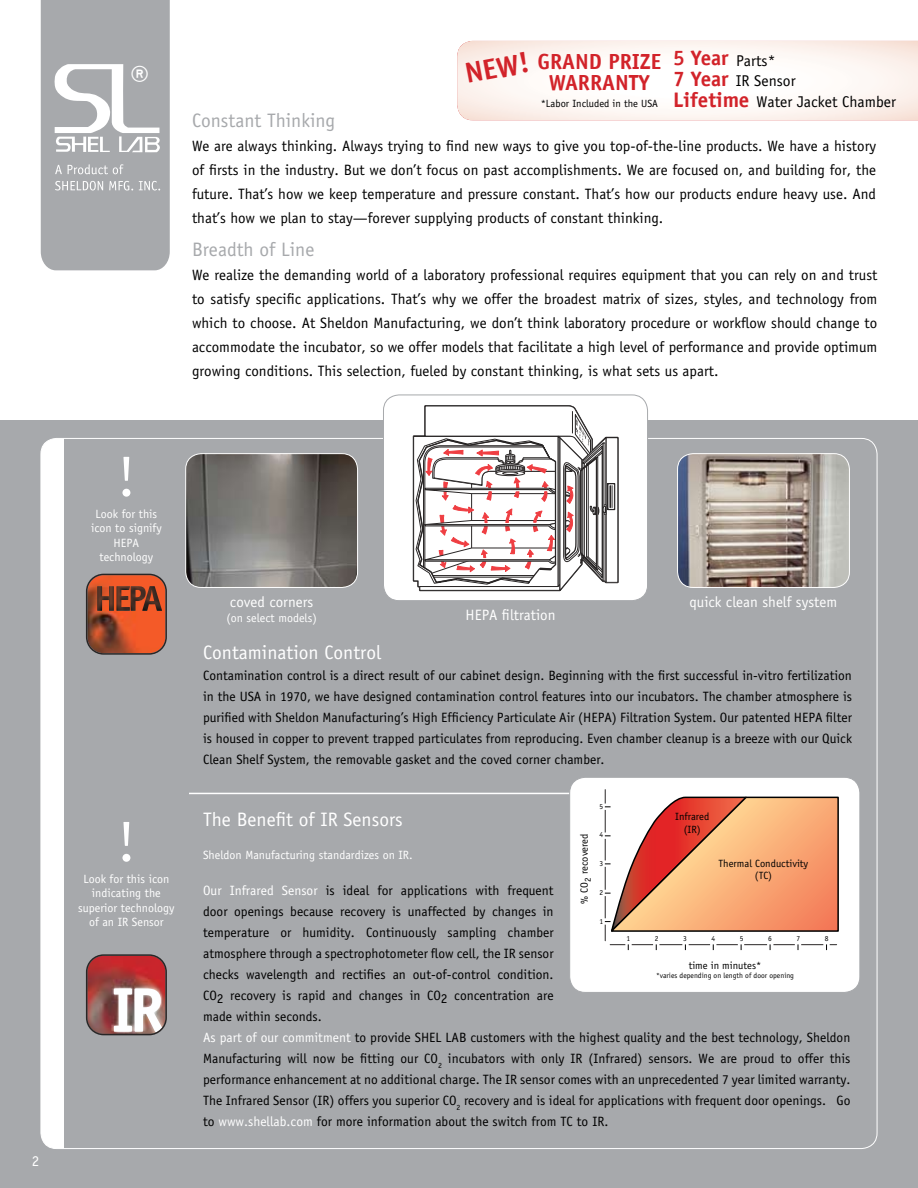
<style>
.page{position:relative;width:918px;height:1188px;background:#fff}
.page>*{position:absolute;margin:0;border:0;box-sizing:border-box;transform-origin:0 0}
.t1{font:57px "Officina Sans";color:#fff}
.t2{font:700 34.5px "Officina Sans";color:#fff}
.t3{font:700 28.8px "Officina Sans";color:#d2232a}
.t4{font:700 21.9px "Officina Sans";letter-spacing:-.005em;color:#d2232a}
.t5{font:19.5px "Officina Sans";color:#fff}
.t6{font:19.5px "Officina Sans";color:#a7a9ac}
.t7{font:15.6px/20.7px "Officina Sans";color:#000}
.t8{font:15px/24px "Officina Sans";color:#000;text-align:justify}
.t9{font:15px "Officina Sans";color:#fff}
.t10{font:13.5px/21px "Officina Sans";color:#000;text-align:justify}
.t11{font:12px/14.4px "Officina Sans";color:#fff;text-align:center}
.t12{font:10.5px/12.6px "Officina Sans";color:#000;text-align:center}
.t13{font:7.5px "Officina Sans";color:#000}
.s1{font-weight:700;font-size:21px;color:#d2232a}
.s2{font-size:15.6px}
.s3{color:#fff}
</style>
<div class="page">
<div style="left:0;top:420px;width:918px;height:768px;background:#a7a9ac"></div>
<div style="left:41px;top:438px;width:23px;height:711px;background:#fff"></div>
<svg style="left:40px;top:0;width:130px;height:271px"></svg>
<svg style="left:86px;top:574px;width:81px;height:81px"></svg>
<img style="left:186px;top:454px;width:172px;height:133px;border-radius:16px">
<div style="left:185px;top:453px;width:173px;height:135px;border:1px solid #fff;border-radius:16px"></div>
<div style="left:383px;top:395px;width:265px;height:206px;background:#fff;border-radius:16px"></div>
<div style="left:383px;top:395px;width:265px;height:206px;border:1px solid #a7a9ac;border-radius:16px"></div>
<img style="left:678px;top:454px;width:171px;height:133px;border-radius:16px">
<div style="left:677px;top:453px;width:173px;height:135px;border:1px solid #fff;border-radius:16px"></div>
<img style="left:86px;top:954px;width:81px;height:81px">
<hr style="left:189px;top:793px;width:666px;height:1px;background:#fff">
<svg style="left:413px;top:405px;width:206px;height:186px"></svg>
<div style="left:570px;top:777px;width:290px;height:215px;background:#fff;border-radius:16px"></div>
<div style="left:569px;top:777px;width:291px;height:216px;border:1px solid #a7a9ac;border-radius:16px"></div>
<hr style="left:610px;top:944px;width:227px;height:1px;background:#292626">
<svg style="left:625px;top:944px;width:7px;height:6px"></svg>
<svg style="left:653px;top:944px;width:6px;height:6px"></svg>
<svg style="left:682px;top:944px;width:7px;height:6px"></svg>
<svg style="left:710px;top:944px;width:6px;height:6px"></svg>
<svg style="left:738px;top:944px;width:6px;height:6px"></svg>
<svg style="left:767px;top:944px;width:6px;height:6px"></svg>
<svg style="left:795px;top:944px;width:6px;height:6px"></svg>
<svg style="left:823px;top:944px;width:7px;height:6px"></svg>
<hr style="left:605px;top:790px;width:1px;height:151px;background:#292626">
<svg style="left:604px;top:796px;width:235px;height:140px"></svg>
<svg style="left:457px;top:41px;width:461px;height:79px"></svg>
<p class="t9" style="left:32px;top:1152px;width:9px">2</p>
<h3 class="t3" style="left:462px;top:56px;width:67px;rotate:-11deg">New!</h3>
<p class="t7" style="left:673px;top:50px;width:124px"><span class="s1">5 Year</span> Parts*<br><span class="s1">7 Year</span> IR Sensor</p>
<p class="t12" style="left:541px;top:98px;width:357px">*Labor Included in the USA <span class="s1">Lifetime</span> <span class="s2">Water Jacket Chamber</span></p>
<h3 class="t4" style="left:538px;top:48px;width:123px">GRAND PRIZE</h3>
<h2 class="t2" style="left:130px;top:57px;width:21px">®</h2>
<h3 class="t4" style="left:549px;top:69px;width:103px">WARRANTY</h3>
<h3 class="t6" style="left:192px;top:109px;width:145px">Constant Thinking</h3>
<p class="t8" style="left:192px;top:134px;width:686px">We are always thinking. Always trying to find new ways to give you top-of-the-line products. We have a history of firsts in the industry. But we don’t focus on past accomplishments. We are focused on, and building for, the future. That’s how we keep temperature and pressure constant. That’s how our products endure heavy use. And that’s how we plan to stay—forever supplying products of constant thinking.</p>
<h3 class="t6" style="left:192px;top:238px;width:124px">Breadth of Line</h3>
<p class="t8" style="left:192px;top:263px;width:687px">We realize the demanding world of a laboratory professional requires equipment that you can rely on and trust to satisfy specific applications. That’s why we offer the broadest matrix of sizes, styles, and technology from which to choose. At Sheldon Manufacturing, we don’t think laboratory procedure or workflow should change to accommodate the incubator, so we offer models that facilitate a high level of performance and provide optimum growing conditions. This selection, fueled by constant thinking, is what sets us apart.</p>
<h1 class="t1" style="left:117px;top:443px;width:20px">!</h1>
<p class="t11" style="left:91px;top:507px;width:72px">Look for this icon to signify<br>HEPA technology</p>
<h1 class="t1" style="left:117px;top:808px;width:20px">!</h1>
<p class="t11" style="left:78px;top:872px;width:98px">Look for this icon indicating the superior technology of an IR Sensor</p>
<p class="t9" style="left:230px;top:593px;width:85px">coved corners</p>
<p class="t11" style="left:226px;top:611px;width:92px">(on select models)</p>
<p class="t9" style="left:466px;top:606px;width:92px">HEPA filtration</p>
<p class="t9" style="left:690px;top:593px;width:149px">quick clean shelf system</p>
<h3 class="t5" style="left:203px;top:641px;width:180px">Contamination Control</h3>
<p class="t10" style="left:203px;top:665px;width:650px">Contamination control is a direct result of our cabinet design. Beginning with the first successful in-vitro fertilization in the USA in 1970, we have designed contamination control features into our incubators. The chamber atmosphere is purified with Sheldon Manufacturing’s High Efficiency Particulate Air (HEPA) Filtration System. Our patented HEPA filter is housed in copper to prevent trapped particulates from reproducing. Even chamber cleanup is a breeze with our Quick Clean Shelf System, the removable gasket and the coved corner chamber.</p>
<p class="t13" style="left:599px;top:802px;width:5px">5</p>
<h3 class="t5" style="left:203px;top:809px;width:201px">The Benefit of IR Sensors</h3>
<p class="t11" style="left:203px;top:848px;width:211px">Sheldon Manufacturing standardizes on IR.</p>
<p class="t10" style="left:203px;top:880px;width:649px;text-align:left"><span class="s3">Our Infrared Sensor</span> is ideal for applications with frequent<br>door openings because recovery is unaffected by changes in<br>temperature or humidity. Continuously sampling chamber<br>atmosphere through a spectrophotometer flow cell, the IR sensor<br>checks wavelength and rectifies an out-of-control condition.<br>CO2 recovery is rapid and changes in CO2 concentration are<br>made within seconds.<br><span class="s3">As part of our commitment</span> to provide SHEL LAB customers with the highest quality and the best technology, Sheldon Manufacturing will now be fitting our CO<sub>2</sub> incubators with only IR (Infrared) sensors. We are proud to offer this performance enhancement at no additional charge. The IR sensor comes with an unprecedented 7 year limited warranty.<br>The Infrared Sensor (IR) offers you superior CO<sub>2</sub> recovery and is ideal for applications with frequent door openings. Go to <span class="s3">www.shellab.com</span> for more information about the switch from TC to IR.</p>
<p class="t12" style="left:675px;top:811px;width:36px">Infrared (IR)</p>
<p class="t13" style="left:599px;top:830px;width:5px">4</p>
<p class="t12" style="left:578px;top:904px;width:72px;rotate:-90deg">% CO<sub>2</sub> recovered</p>
<p class="t12" style="left:719px;top:857px;width:91px">Thermal Conductivity (TC)</p>
<p class="t13" style="left:599px;top:859px;width:5px">3</p>
<p class="t13" style="left:599px;top:888px;width:5px">2</p>
<p class="t13" style="left:599px;top:917px;width:5px">1</p>
<p class="t13" style="left:626px;top:934px;width:5px">1</p>
<p class="t13" style="left:655px;top:934px;width:5px">2</p>
<p class="t13" style="left:683px;top:934px;width:5px">3</p>
<p class="t13" style="left:711px;top:934px;width:5px">4</p>
<p class="t13" style="left:740px;top:934px;width:5px">5</p>
<p class="t13" style="left:768px;top:934px;width:5px">6</p>
<p class="t13" style="left:797px;top:934px;width:5px">7</p>
<p class="t13" style="left:825px;top:934px;width:5px">8</p>
<p class="t12" style="left:689px;top:959px;width:74px">time in minutes*</p>
<p class="t13" style="left:656px;top:971px;width:140px">*varies depending on length of door opening</p>
</div>
